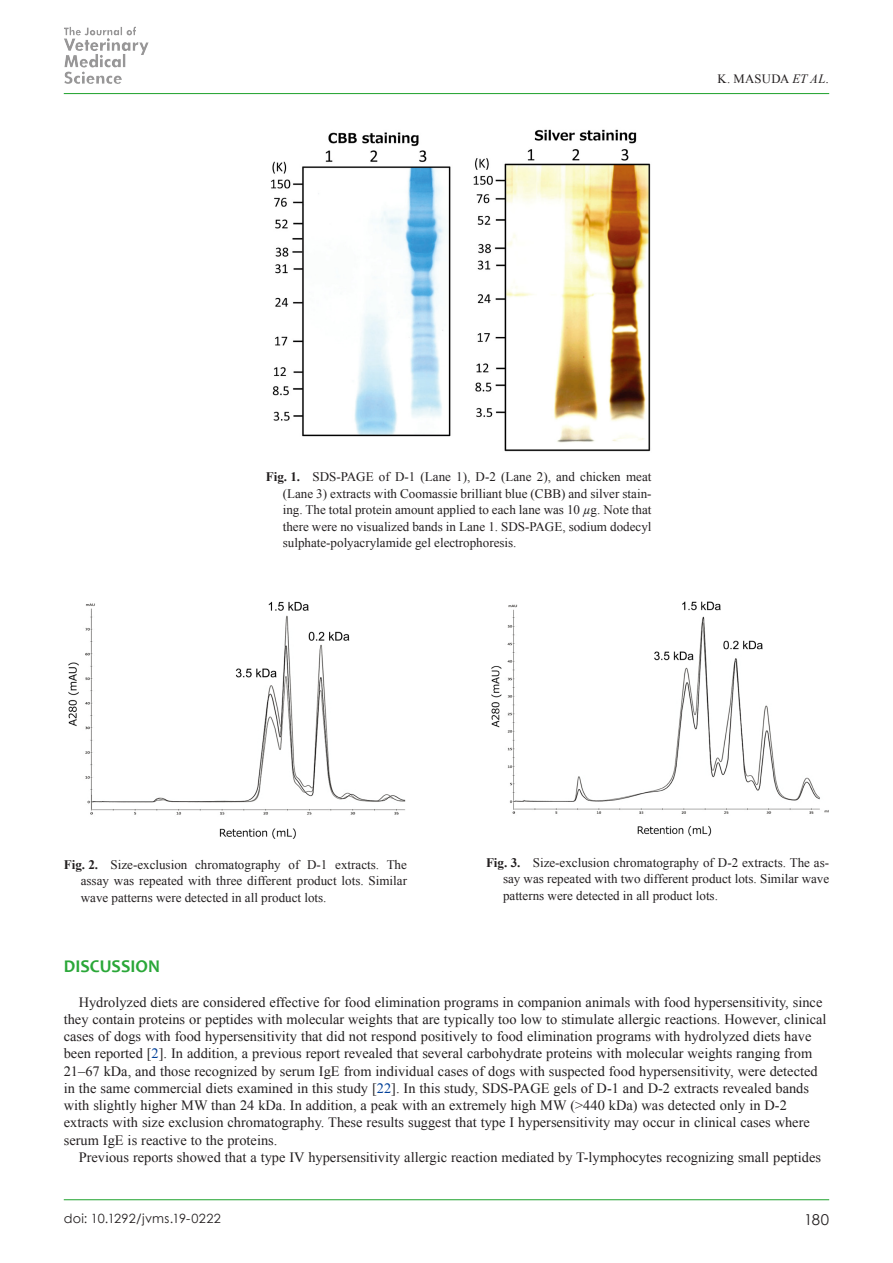
<style>
.page{position:relative;width:893px;height:1263px;background:#fff}
.page>*{position:absolute;margin:0;border:0;box-sizing:border-box;transform-origin:0 0}
.t1{font:700 18px "Candara";color:#2aa738}
.t2{font:15px "Century Gothic";color:#231f20}
.t3{font:14.25px/17.2px "Times New Roman";color:#231f20}
.t4{font:13.05px/16.5px "Times New Roman";color:#231f20;text-align:justify}
.t5{font:12.75px "Century Gothic";letter-spacing:.02em;color:#231f20}
.t6{font:12.75px "Times New Roman";letter-spacing:.01em;color:#231f20}
.s1{font-style:italic}
.s2{font-weight:700}
.s3{color:#003f98}
</style>
<div class="page">
<img style="left:64px;top:27px;width:74px;height:24px">
<hr style="left:64px;top:93px;width:765px;height:1px;background:#2aa738">
<hr style="left:64px;top:1199px;width:765px;height:1px;background:#2aa738">
<img style="left:271px;top:129px;width:380px;height:323px">
<img style="left:68px;top:601px;width:338px;height:238px">
<img style="left:491px;top:601px;width:338px;height:236px">
<p class="t6" style="left:718px;top:70px;width:113px">K. MASUDA <span class="s1">ET AL.</span></p>
<p class="t4" style="left:283px;top:468px;width:370px;text-indent:-17px"><span class="s2">Fig. 1.</span> SDS-PAGE of D-1 (Lane 1), D-2 (Lane 2), and chicken meat (Lane 3) extracts with Coomassie brilliant blue (CBB) and silver stain&shy;ing. The total protein amount applied to each lane was 10 <span class="s1">µ</span>g. Note that there were no visualized bands in Lane 1. SDS-PAGE, sodium dodecyl sulphate-polyacrylamide gel electrophoresis.</p>
<p class="t4" style="left:81px;top:856px;width:328px;text-indent:-17px"><span class="s2">Fig. 2.</span> Size-exclusion chromatography of D-1 extracts. The assay was repeated with three different product lots. Similar wave patterns were detected in all product lots.</p>
<p class="t4" style="left:503px;top:854px;width:328px;text-indent:-17px"><span class="s2">Fig. 3.</span> Size-exclusion chromatography of D-2 extracts. The as&shy;say was repeated with two different product lots. Similar wave patterns were detected in all product lots.</p>
<p class="t1" style="left:64px;top:955px;width:98px">DISCUSSION</p>
<p class="t3" style="left:64px;top:993px;width:764px;text-indent:15px">Hydrolyzed diets are considered effective for food elimination programs in companion animals with food hypersensitivity, since they contain proteins or peptides with molecular weights that are typically too low to stimulate allergic reactions. However, clinical cases of dogs with food hypersensitivity that did not respond positively to food elimination programs with hydrolyzed diets have been reported [<span class="s3">2</span>]. In addition, a previous report revealed that several carbohydrate proteins with molecular weights ranging from 21–67 kDa, and those recognized by serum IgE from individual cases of dogs with suspected food hypersensitivity, were detected in the same commercial diets examined in this study [<span class="s3">22</span>]. In this study, SDS-PAGE gels of D-1 and D-2 extracts revealed bands with slightly higher MW than 24 kDa. In addition, a peak with an extremely high MW (&gt;440 kDa) was detected only in D-2 extracts with size exclusion chromatography. These results suggest that type I hypersensitivity may occur in clinical cases where serum IgE is reactive to the proteins.</p>
<p class="t3" style="left:79px;top:1148px;width:744px">Previous reports showed that a type IV hypersensitivity allergic reaction mediated by T-lymphocytes recognizing small peptides</p>
<p class="t5" style="left:64px;top:1209px;width:159px">doi: 10.1292/jvms.19-0222</p>
<p class="t2" style="left:804px;top:1209px;width:26px">180</p>
</div>
